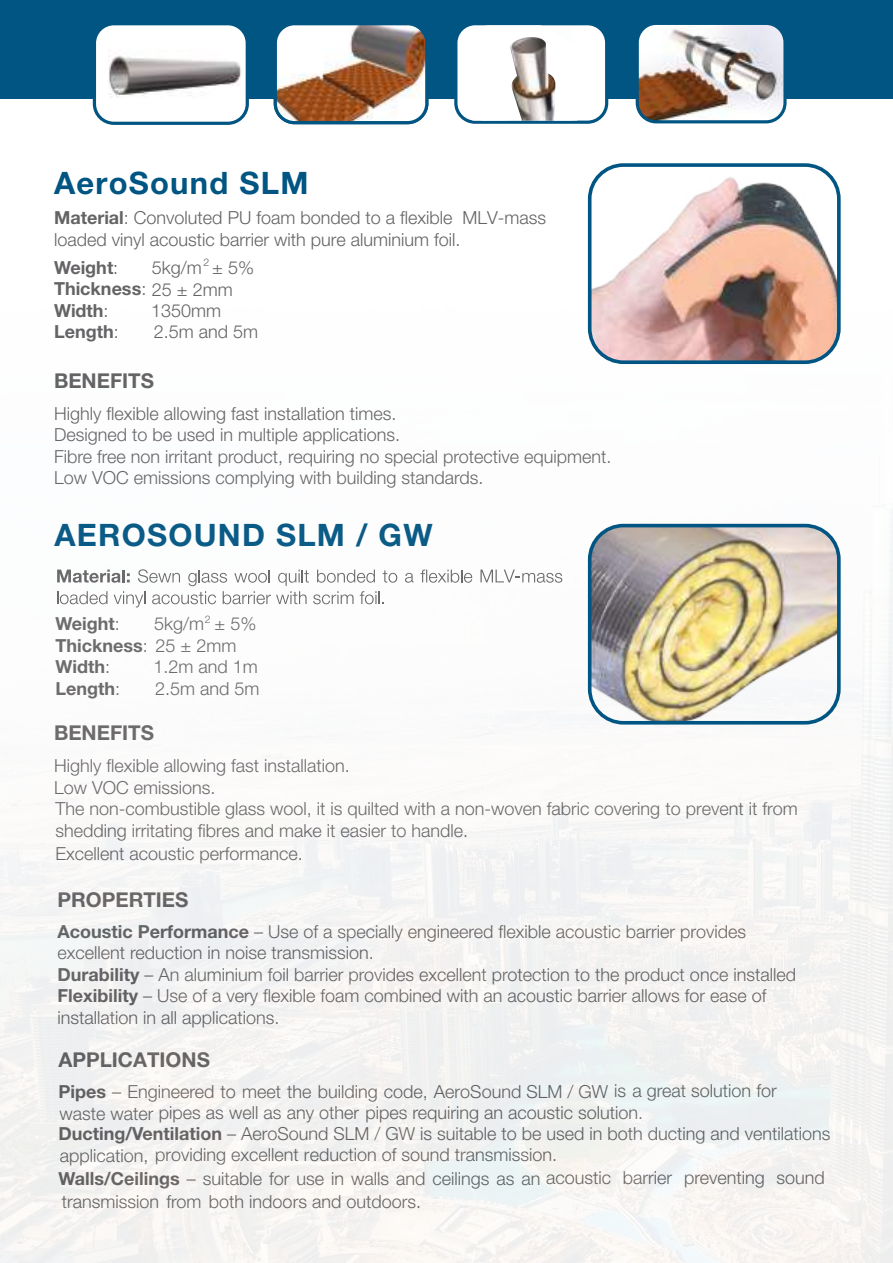
<style>
.page{position:relative;width:893px;height:1263px;background:#fff}
.page>*{position:absolute;margin:0;border:0;box-sizing:border-box;transform-origin:0 0}
.t1{font:700 30.9px "Helvetica Neue LT Std";letter-spacing:.04em;color:#005582}
.t2{font:700 20.4px "Helvetica Neue LT Std";color:#656365}
.t3{font:300 18px/21.6px "Helvetica Neue LT Std";color:#656365}
.t4{font:700 18px "Helvetica Neue LT Std";color:#656365}
.s1{font-weight:700}
.s2{font-weight:300}
</style>
<div class="page">
<img style="left:0;top:197px;width:893px;height:1066px">
<img style="left:588px;top:163px;width:253px;height:201px">
<img style="left:588px;top:524px;width:253px;height:200px">
<div style="left:0;top:0;width:893px;height:98px;background:#005582"></div>
<div style="left:454px;top:22px;width:154px;height:102px;background:#005582;border-radius:21px"></div>
<div style="left:457px;top:25px;width:148px;height:96px;background:#fff;border-radius:18px"></div>
<svg style="left:467px;top:25px;width:115px;height:96px"></svg>
<div style="left:93px;top:22px;width:156px;height:103px;background:#005582;border-radius:21px"></div>
<svg style="left:96px;top:25px;width:150px;height:97px;background:#d9dadb"></svg>
<svg style="left:636px;top:22px;width:151px;height:101px"></svg>
<img style="left:639px;top:25px;width:144px;height:95px">
<div style="left:274px;top:22px;width:154px;height:102px;background:#005582;border-radius:21px"></div>
<img style="left:277px;top:25px;width:148px;height:96px">
<h1 class="t1" style="left:54px;top:164px;width:256px">AeroSound SLM</h1>
<p class="t3" style="left:54px;top:207px;width:494px"><span class="s1">Material</span>: Convoluted PU foam bonded to a flexible MLV-mass loaded vinyl acoustic barrier with pure aluminium foil.</p>
<p class="t4" style="left:54px;top:256px;width:66px">Weight<span class="s2">:</span></p>
<p class="t3" style="left:54px;top:256px;width:202px;text-indent:98px">5kg/m <sup>2</sup> ± 5%<br><span class="s1">Thickness</span>: 25 ± 2mm<br><span class="s1">Width</span>:</p>
<p class="t3" style="left:151px;top:299px;width:72px">1350mm</p>
<p class="t4" style="left:54px;top:321px;width:66px">Length<span class="s2">:</span></p>
<p class="t3" style="left:154px;top:321px;width:106px">2.5m and 5m</p>
<p class="t2" style="left:54px;top:368px;width:101px">BENEFITS</p>
<p class="t3" style="left:54px;top:402px;width:559px">Highly flexible allowing fast installation times.<br>Designed to be used in multiple applications.<br>Fibre free non irritant product, requiring no special protective equipment.<br>Low VOC emissions complying with building standards.</p>
<h1 class="t1" style="left:55px;top:516px;width:380px">AEROSOUND SLM / GW</h1>
<p class="t3" style="left:56px;top:612px;width:202px;text-indent:99px">5kg/m<sup>2</sup> ± 5%<br><span class="s1">Thickness</span>: 25 ± 2mm<br><span class="s1">Width</span>:</p>
<p class="t4" style="left:56px;top:612px;width:66px">Weight<span class="s2">:</span></p>
<p class="t3" style="left:153px;top:656px;width:106px">1.2m and 1m</p>
<p class="t4" style="left:56px;top:677px;width:66px">Length<span class="s2">:</span></p>
<p class="t3" style="left:155px;top:677px;width:106px">2.5m and 5m</p>
<p class="t2" style="left:54px;top:720px;width:101px">BENEFITS</p>
<p class="t3" style="left:54px;top:754px;width:745px">Highly flexible allowing fast installation.<br>Low VOC emissions.<br>The non-combustible glass wool, it is quilted with a non-woven fabric covering to prevent it from shedding irritating fibres and make it easier to handle.</p>
<p class="t3" style="left:55px;top:842px;width:249px">Excellent acoustic performance.</p>
<p class="t2" style="left:58px;top:887px;width:132px">PROPERTIES</p>
<p class="t3" style="left:58px;top:920px;width:740px"><span class="s1">Acoustic Performance</span> – Use of a specially engineered flexible acoustic barrier provides excellent reduction in noise transmission.<br><span class="s1">Durability</span> – An aluminium foil barrier provides excellent protection to the product once installed <span class="s1">Flexibility</span> – Use of a very flexible foam combined with an acoustic barrier allows for ease of installation in all applications.</p>
<p class="t2" style="left:59px;top:1047px;width:153px">APPLICATIONS</p>
<p class="t3" style="left:59px;top:1080px;width:773px"><span class="s1">Pipes</span> – Engineered to meet the building code, AeroSound SLM / GW is a great solution for<br>waste water pipes as well as any other pipes requiring an acoustic solution.<br><span class="s1">Ducting/Ventilation</span> – AeroSound SLM / GW is suitable to be used in both ducting and ventilations application, providing excellent reduction of sound transmission.</p>
<p class="t3" style="left:59px;top:1166px;width:768px;line-height:23.1px"><span class="s1">Walls/Ceilings</span> – suitable for use in walls and ceilings as an acoustic barrier preventing sound transmission from both indoors and outdoors.</p>
</div>
